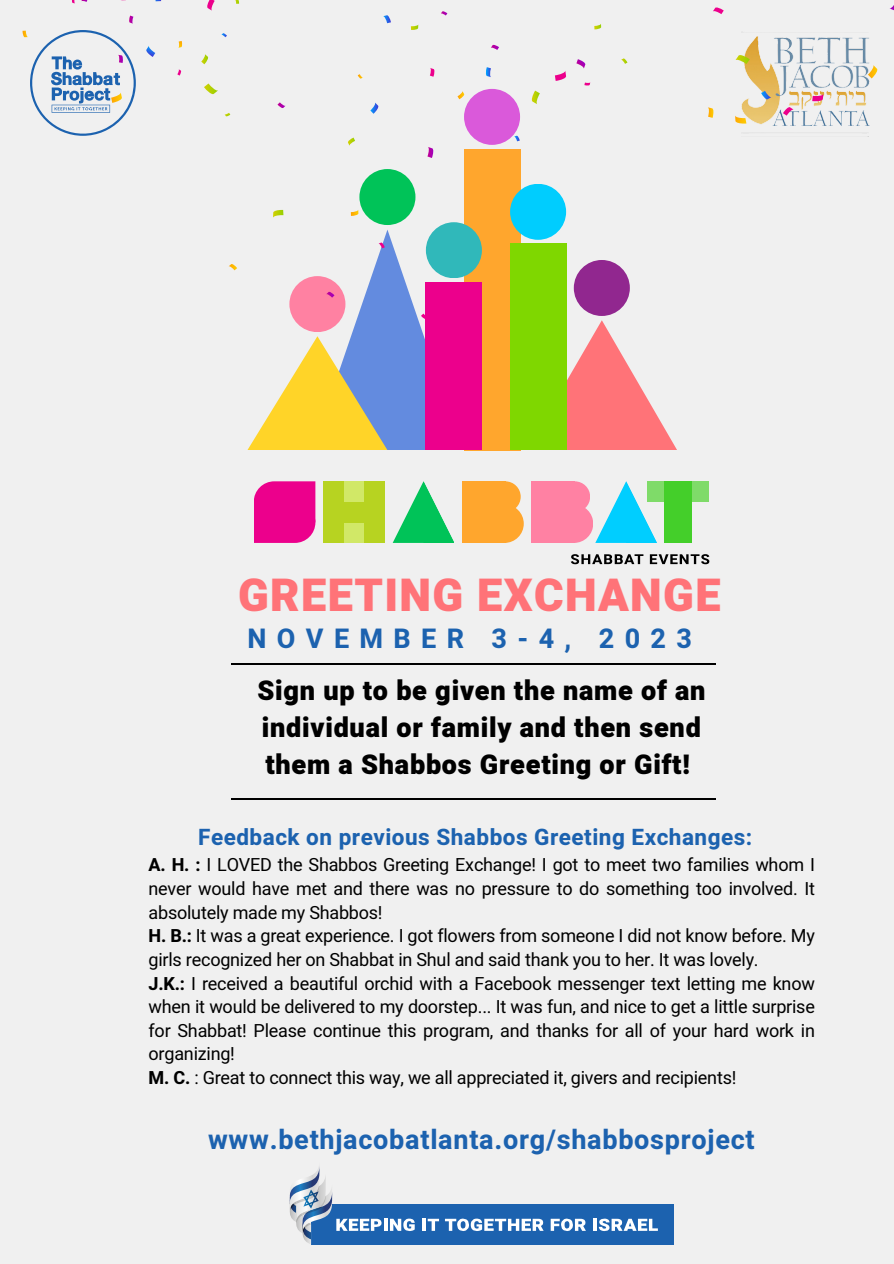
<style>
.page{position:relative;width:894px;height:1264px;background:#fff}
.page>*{position:absolute;margin:0;border:0;box-sizing:border-box;transform-origin:0 0}
.t1{font:900 45px "Heebo";letter-spacing:.03em;color:#ff7378}
.t2{font:900 27px/37.2px "Heebo";letter-spacing:.03em;color:#000}
.t3{font:700 27px "Heebo";letter-spacing:.03em;color:#1c62af}
.t4{font:700 27px "Heebo";letter-spacing:.385em;color:#1c62af}
.t5{font:700 22.5px "Heebo";letter-spacing:.025em;color:#1c62af}
.t6{font:18px/23.7px "Heebo";letter-spacing:-.015em;color:#000;text-align:justify}
.s1{font-weight:700}
</style>
<div class="page">
<div style="left:0;top:0;width:893px;height:1263px;background:#f0f0f0"></div>
<div style="left:311px;top:1203px;width:362px;height:41px;background:#1c62af"></div>
<svg style="left:422px;top:1218px;width:17px;height:12px"></svg>
<svg style="left:445px;top:1218px;width:98px;height:12px"></svg>
<svg style="left:550px;top:1218px;width:35px;height:12px"></svg>
<svg style="left:593px;top:1218px;width:64px;height:12px"></svg>
<svg style="left:290px;top:1167px;width:124px;height:77px"></svg>
<svg style="left:570px;top:554px;width:73px;height:10px"></svg>
<svg style="left:649px;top:554px;width:60px;height:10px"></svg>
<div style="left:531px;top:481px;width:43px;height:62px;background:#ff81a3"></div>
<div style="left:554px;top:504px;width:39px;height:39px;background:#ff81a3;border-radius:50%"></div>
<div style="left:559px;top:481px;width:31px;height:31px;background:#ff81a3;border-radius:50%"></div>
<div style="left:462px;top:481px;width:43px;height:62px;background:#ffa62d"></div>
<div style="left:485px;top:504px;width:38px;height:39px;background:#ffa62d;border-radius:50%"></div>
<div style="left:489px;top:481px;width:31px;height:31px;background:#ffa62d;border-radius:50%"></div>
<svg style="left:595px;top:481px;width:61px;height:62px"></svg>
<svg style="left:392px;top:481px;width:62px;height:62px"></svg>
<svg style="left:254px;top:481px;width:61px;height:62px"></svg>
<div style="left:343px;top:481px;width:21px;height:62px;background:#d1e867"></div>
<div style="left:364px;top:481px;width:21px;height:62px;background:#b7d321"></div>
<div style="left:323px;top:502px;width:62px;height:20px;background:#b7d321"></div>
<div style="left:323px;top:481px;width:20px;height:62px;background:#b7d321"></div>
<div style="left:647px;top:481px;width:62px;height:21px;background:#7fdb69"></div>
<div style="left:664px;top:481px;width:28px;height:62px;background:#44cf2a"></div>
<hr style="left:231px;top:663px;width:484px;height:2px;background:#000">
<hr style="left:231px;top:798px;width:484px;height:1px;background:#000">
<img style="left:741px;top:36px;width:128px;height:90px">
<div style="left:464px;top:89px;width:56px;height:56px;background:#da59da;border-radius:50%"></div>
<div style="left:359px;top:169px;width:56px;height:56px;background:#00c358;border-radius:50%"></div>
<svg style="left:566px;top:320px;width:111px;height:130px"></svg>
<div style="left:573px;top:260px;width:56px;height:56px;background:#91278f;border-radius:50%"></div>
<div style="left:464px;top:149px;width:56px;height:301px;background:#ffa62d"></div>
<div style="left:510px;top:243px;width:56px;height:207px;background:#7fd700"></div>
<div style="left:510px;top:184px;width:56px;height:56px;background:#00cdfe;border-radius:50%"></div>
<div style="left:426px;top:283px;width:56px;height:167px;background:#ec008c"></div>
<div style="left:426px;top:222px;width:56px;height:56px;background:#30b8ba;border-radius:50%"></div>
<svg style="left:146px;top:46px;width:9px;height:11px"></svg>
<svg style="left:224px;top:113px;width:6px;height:3px"></svg>
<svg style="left:735px;top:115px;width:11px;height:9px"></svg>
<svg style="left:782px;top:106px;width:11px;height:10px"></svg>
<svg style="left:178px;top:41px;width:4px;height:7px"></svg>
<svg style="left:576px;top:59px;width:9px;height:10px"></svg>
<svg style="left:867px;top:65px;width:11px;height:13px"></svg>
<svg style="left:812px;top:94px;width:11px;height:8px"></svg>
<svg style="left:735px;top:55px;width:14px;height:9px"></svg>
<svg style="left:457px;top:91px;width:7px;height:8px"></svg>
<svg style="left:427px;top:147px;width:7px;height:11px"></svg>
<svg style="left:277px;top:102px;width:8px;height:6px"></svg>
<svg style="left:273px;top:210px;width:10px;height:8px"></svg>
<svg style="left:204px;top:83px;width:14px;height:11px"></svg>
<svg style="left:201px;top:54px;width:8px;height:10px"></svg>
<svg style="left:207px;top:0;width:8px;height:11px"></svg>
<svg style="left:584px;top:82px;width:6px;height:4px"></svg>
<svg style="left:621px;top:58px;width:6px;height:6px"></svg>
<svg style="left:760px;top:91px;width:11px;height:8px"></svg>
<svg style="left:713px;top:7px;width:10px;height:7px"></svg>
<svg style="left:594px;top:24px;width:7px;height:5px"></svg>
<svg style="left:486px;top:67px;width:5px;height:10px"></svg>
<svg style="left:441px;top:11px;width:6px;height:5px"></svg>
<svg style="left:348px;top:138px;width:7px;height:8px"></svg>
<svg style="left:228px;top:264px;width:9px;height:6px"></svg>
<svg style="left:235px;top:0;width:4px;height:4px"></svg>
<svg style="left:221px;top:33px;width:6px;height:4px"></svg>
<svg style="left:22px;top:30px;width:114px;height:106px"></svg>
<svg style="left:708px;top:107px;width:5px;height:11px"></svg>
<svg style="left:383px;top:15px;width:8px;height:8px"></svg>
<svg style="left:514px;top:136px;width:5px;height:5px"></svg>
<svg style="left:351px;top:210px;width:7px;height:6px"></svg>
<svg style="left:554px;top:71px;width:12px;height:10px"></svg>
<svg style="left:531px;top:91px;width:8px;height:13px"></svg>
<svg style="left:491px;top:45px;width:8px;height:5px"></svg>
<svg style="left:247px;top:229px;width:215px;height:221px"></svg>
<svg style="left:430px;top:68px;width:5px;height:9px"></svg>
<svg style="left:370px;top:102px;width:9px;height:12px"></svg>
<svg style="left:357px;top:74px;width:6px;height:5px"></svg>
<svg style="left:411px;top:25px;width:7px;height:5px"></svg>
<svg style="left:129px;top:16px;width:4px;height:8px"></svg>
<svg style="left:177px;top:69px;width:4px;height:7px"></svg>
<p class="t1" style="left:238px;top:564px;width:483px">GREETING EXCHANGE</p>
<p class="t4" style="left:247px;top:620px;width:446px">NOVEMBER 3-4, 2023</p>
<p class="t2" style="left:257px;top:673px;width:449px">Sign up to be given the name of an individual or family and then send them a Shabbos Greeting or Gift!</p>
<p class="t5" style="left:198px;top:821px;width:555px">Feedback on previous Shabbos Greeting Exchanges:</p>
<p class="t6" style="left:148px;top:853px;width:667px"><span class="s1">A. H. :</span> I LOVED the Shabbos Greeting Exchange! I got to meet two families whom I never would have met and there was no pressure to do something too involved. It absolutely made my Shabbos!</p>
<p class="t6" style="left:148px;top:924px;width:667px"><span class="s1">H. B.:</span> It was a great experience. I got flowers from someone I did not know before. My girls recognized her on Shabbat in Shul and said thank you to her. It was lovely.</p>
<p class="t6" style="left:148px;top:972px;width:667px"><span class="s1">J.K.:</span> I received a beautiful orchid with a Facebook messenger text letting me know when it would be delivered to my doorstep... It was fun, and nice to get a little surprise for Shabbat! Please continue this program, and thanks for all of your hard work in organizing!</p>
<p class="t6" style="left:148px;top:1066px;width:589px"><span class="s1">M. C.</span> : Great to connect this way, we all appreciated it, givers and recipients!</p>
<p class="t3" style="left:208px;top:1120px;width:548px">www.bethjacobatlanta.org/shabbosproject</p>
</div>
